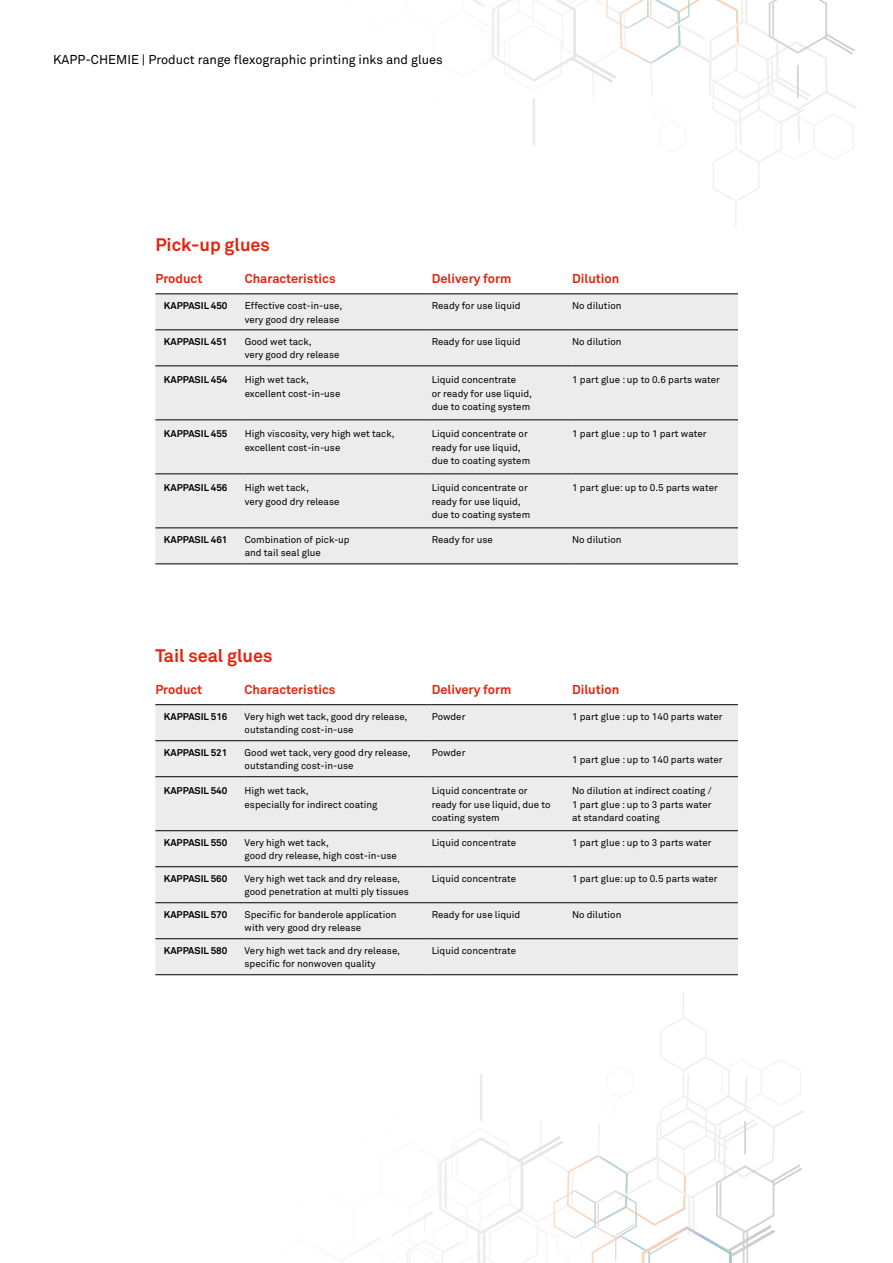
<style>
.page{position:relative;width:893px;height:1263px;background:#fff}
.page>*{position:absolute;margin:0;border:0;box-sizing:border-box;transform-origin:0 0}
.t1{font:700 18px "Akkurat Std";color:#e4230e}
.t2{font:700 12.75px "Akkurat Std";color:#e4230e}
.t3{font:12.75px "Akkurat Std";color:#000}
.t4{font:9.75px/13.5px "Akkurat Std";color:#000}
.t5{font:700 9.75px "Akkurat Std";color:#000}
</style>
<div class="page">
<svg style="left:472px;top:0;width:384px;height:227px"></svg>
<svg style="left:377px;top:992px;width:427px;height:271px"></svg>
<div style="left:155px;top:294px;width:583px;height:269px;background:#ececed"></div>
<hr style="left:155px;top:330px;width:90px;height:1px;background:#000">
<hr style="left:245px;top:330px;width:187px;height:1px;background:#000">
<hr style="left:432px;top:330px;width:140px;height:1px;background:#000">
<hr style="left:572px;top:330px;width:166px;height:1px;background:#000">
<hr style="left:155px;top:366px;width:90px;height:1px;background:#000">
<hr style="left:245px;top:366px;width:187px;height:1px;background:#000">
<hr style="left:432px;top:366px;width:140px;height:1px;background:#000">
<hr style="left:572px;top:366px;width:166px;height:1px;background:#000">
<hr style="left:155px;top:420px;width:90px;height:1px;background:#000">
<hr style="left:245px;top:420px;width:187px;height:1px;background:#000">
<hr style="left:432px;top:420px;width:140px;height:1px;background:#000">
<hr style="left:572px;top:420px;width:166px;height:1px;background:#000">
<hr style="left:155px;top:474px;width:90px;height:1px;background:#000">
<hr style="left:245px;top:474px;width:187px;height:1px;background:#000">
<hr style="left:432px;top:474px;width:140px;height:1px;background:#000">
<hr style="left:572px;top:474px;width:166px;height:1px;background:#000">
<hr style="left:155px;top:528px;width:90px;height:1px;background:#000">
<hr style="left:245px;top:528px;width:187px;height:1px;background:#000">
<hr style="left:432px;top:528px;width:140px;height:1px;background:#000">
<hr style="left:572px;top:528px;width:166px;height:1px;background:#000">
<hr style="left:155px;top:563px;width:90px;height:1px;background:#000">
<hr style="left:245px;top:563px;width:187px;height:1px;background:#000">
<hr style="left:432px;top:563px;width:140px;height:1px;background:#000">
<hr style="left:572px;top:563px;width:166px;height:1px;background:#000">
<hr style="left:155px;top:293px;width:90px;height:1px;background:#000">
<hr style="left:245px;top:293px;width:187px;height:1px;background:#000">
<hr style="left:432px;top:293px;width:140px;height:1px;background:#000">
<hr style="left:572px;top:293px;width:166px;height:1px;background:#000">
<div style="left:155px;top:705px;width:583px;height:269px;background:#ececed"></div>
<hr style="left:155px;top:740px;width:90px;height:1px;background:#000">
<hr style="left:245px;top:740px;width:187px;height:1px;background:#000">
<hr style="left:432px;top:740px;width:140px;height:1px;background:#000">
<hr style="left:572px;top:740px;width:166px;height:1px;background:#000">
<hr style="left:155px;top:776px;width:90px;height:1px;background:#000">
<hr style="left:245px;top:776px;width:187px;height:1px;background:#000">
<hr style="left:432px;top:776px;width:140px;height:1px;background:#000">
<hr style="left:572px;top:776px;width:166px;height:1px;background:#000">
<hr style="left:155px;top:830px;width:90px;height:1px;background:#000">
<hr style="left:245px;top:830px;width:187px;height:1px;background:#000">
<hr style="left:432px;top:830px;width:140px;height:1px;background:#000">
<hr style="left:572px;top:830px;width:166px;height:1px;background:#000">
<hr style="left:155px;top:866px;width:90px;height:1px;background:#000">
<hr style="left:245px;top:866px;width:187px;height:1px;background:#000">
<hr style="left:432px;top:866px;width:140px;height:1px;background:#000">
<hr style="left:572px;top:866px;width:166px;height:1px;background:#000">
<hr style="left:155px;top:902px;width:90px;height:1px;background:#000">
<hr style="left:245px;top:902px;width:187px;height:1px;background:#000">
<hr style="left:432px;top:902px;width:140px;height:1px;background:#000">
<hr style="left:572px;top:902px;width:166px;height:1px;background:#000">
<hr style="left:155px;top:938px;width:90px;height:1px;background:#000">
<hr style="left:245px;top:938px;width:187px;height:1px;background:#000">
<hr style="left:432px;top:938px;width:140px;height:1px;background:#000">
<hr style="left:572px;top:938px;width:166px;height:1px;background:#000">
<hr style="left:155px;top:974px;width:90px;height:1px;background:#000">
<hr style="left:245px;top:974px;width:187px;height:1px;background:#000">
<hr style="left:432px;top:974px;width:140px;height:1px;background:#000">
<hr style="left:572px;top:974px;width:166px;height:1px;background:#000">
<hr style="left:155px;top:704px;width:90px;height:1px;background:#000">
<hr style="left:245px;top:704px;width:187px;height:1px;background:#000">
<hr style="left:432px;top:704px;width:140px;height:1px;background:#000">
<hr style="left:572px;top:704px;width:166px;height:1px;background:#000">
<h2 class="t3" style="left:53px;top:52px;width:391px">KAPP-CHEMIE | Product range flexographic printing inks and glues</h2>
<h1 class="t1" style="left:155px;top:234px;width:116px">Pick-up glues</h1>
<h2 class="t2" style="left:155px;top:270px;width:49px">Product</h2>
<h2 class="t2" style="left:245px;top:270px;width:92px">Characteristics</h2>
<h2 class="t2" style="left:432px;top:270px;width:81px">Delivery form</h2>
<h2 class="t2" style="left:572px;top:270px;width:49px">Dilution</h2>
<p class="t5" style="left:164px;top:300px;width:65px">KAPPASIL 450</p>
<p class="t4" style="left:245px;top:299px;width:99px">Effective cost-in-use, very good dry release</p>
<p class="t4" style="left:432px;top:299px;width:90px">Ready for use liquid</p>
<p class="t4" style="left:572px;top:299px;width:51px">No dilution</p>
<p class="t5" style="left:164px;top:335px;width:65px">KAPPASIL 451</p>
<p class="t4" style="left:245px;top:335px;width:96px">Good wet tack,<br>very good dry release</p>
<p class="t4" style="left:432px;top:335px;width:90px">Ready for use liquid</p>
<p class="t4" style="left:572px;top:335px;width:51px">No dilution</p>
<p class="t5" style="left:164px;top:374px;width:65px">KAPPASIL 454</p>
<p class="t4" style="left:245px;top:373px;width:97px">High wet tack, excellent cost-in-use</p>
<p class="t4" style="left:432px;top:373px;width:102px">Liquid concentrate<br>or ready for use liquid, due to coating system</p>
<p class="t4" style="left:572px;top:373px;width:149px">1 part glue : up to 0.6 parts water</p>
<p class="t5" style="left:164px;top:428px;width:65px">KAPPASIL 455</p>
<p class="t4" style="left:245px;top:427px;width:151px">High viscosity, very high wet tack, excellent cost-in-use</p>
<p class="t4" style="left:432px;top:427px;width:100px">Liquid concentrate or ready for use liquid, due to coating system</p>
<p class="t4" style="left:572px;top:427px;width:136px">1 part glue : up to 1 part water</p>
<p class="t5" style="left:164px;top:482px;width:65px">KAPPASIL 456</p>
<p class="t4" style="left:245px;top:481px;width:96px">High wet tack,<br>very good dry release</p>
<p class="t4" style="left:432px;top:481px;width:100px">Liquid concentrate or ready for use liquid, due to coating system</p>
<p class="t4" style="left:572px;top:481px;width:147px">1 part glue: up to 0.5 parts water</p>
<p class="t5" style="left:164px;top:533px;width:65px">KAPPASIL 461</p>
<p class="t4" style="left:245px;top:533px;width:107px">Combination of pick-up and tail seal glue</p>
<p class="t4" style="left:432px;top:533px;width:63px">Ready for use</p>
<p class="t4" style="left:572px;top:533px;width:51px">No dilution</p>
<h1 class="t1" style="left:155px;top:645px;width:119px">Tail seal glues</h1>
<h2 class="t2" style="left:155px;top:681px;width:49px">Product</h2>
<h2 class="t2" style="left:245px;top:681px;width:92px">Characteristics</h2>
<h2 class="t2" style="left:432px;top:681px;width:81px">Delivery form</h2>
<h2 class="t2" style="left:572px;top:681px;width:49px">Dilution</h2>
<p class="t5" style="left:164px;top:710px;width:65px">KAPPASIL 516</p>
<p class="t4" style="left:245px;top:710px;width:164px">Very high wet tack, good dry release, outstanding cost-in-use</p>
<p class="t4" style="left:432px;top:710px;width:35px">Powder</p>
<p class="t4" style="left:572px;top:710px;width:152px">1 part glue : up to 140 parts water</p>
<p class="t5" style="left:164px;top:746px;width:65px">KAPPASIL 521</p>
<p class="t4" style="left:245px;top:746px;width:168px">Good wet tack, very good dry release, outstanding cost-in-use</p>
<p class="t4" style="left:432px;top:746px;width:35px">Powder</p>
<p class="t4" style="left:572px;top:752px;width:152px">1 part glue : up to 140 parts water</p>
<p class="t5" style="left:164px;top:785px;width:65px">KAPPASIL 540</p>
<p class="t4" style="left:245px;top:784px;width:134px">High wet tack,<br>especially for indirect coating</p>
<p class="t4" style="left:432px;top:784px;width:120px">Liquid concentrate or ready for use liquid, due to coating system</p>
<p class="t4" style="left:572px;top:784px;width:141px;text-align:justify">No dilution at indirect coating / 1 part glue : up to 3 parts water at standard coating</p>
<p class="t5" style="left:164px;top:836px;width:65px">KAPPASIL 550</p>
<p class="t4" style="left:245px;top:836px;width:154px">Very high wet tack,<br>good dry release, high cost-in-use</p>
<p class="t4" style="left:432px;top:836px;width:86px">Liquid concentrate</p>
<p class="t4" style="left:572px;top:836px;width:141px">1 part glue : up to 3 parts water</p>
<p class="t5" style="left:164px;top:872px;width:65px">KAPPASIL 560</p>
<p class="t4" style="left:245px;top:872px;width:166px">Very high wet tack and dry release, good penetration at multi ply tissues</p>
<p class="t4" style="left:432px;top:872px;width:86px">Liquid concentrate</p>
<p class="t4" style="left:572px;top:872px;width:147px">1 part glue: up to 0.5 parts water</p>
<p class="t5" style="left:164px;top:908px;width:65px">KAPPASIL 570</p>
<p class="t4" style="left:245px;top:908px;width:153px">Specific for banderole application with very good dry release</p>
<p class="t4" style="left:432px;top:908px;width:90px">Ready for use liquid</p>
<p class="t4" style="left:572px;top:908px;width:51px">No dilution</p>
<p class="t5" style="left:164px;top:944px;width:65px">KAPPASIL 580</p>
<p class="t4" style="left:245px;top:943px;width:157px">Very high wet tack and dry release, specific for nonwoven quality</p>
<p class="t4" style="left:432px;top:943px;width:86px">Liquid concentrate</p>
</div>
